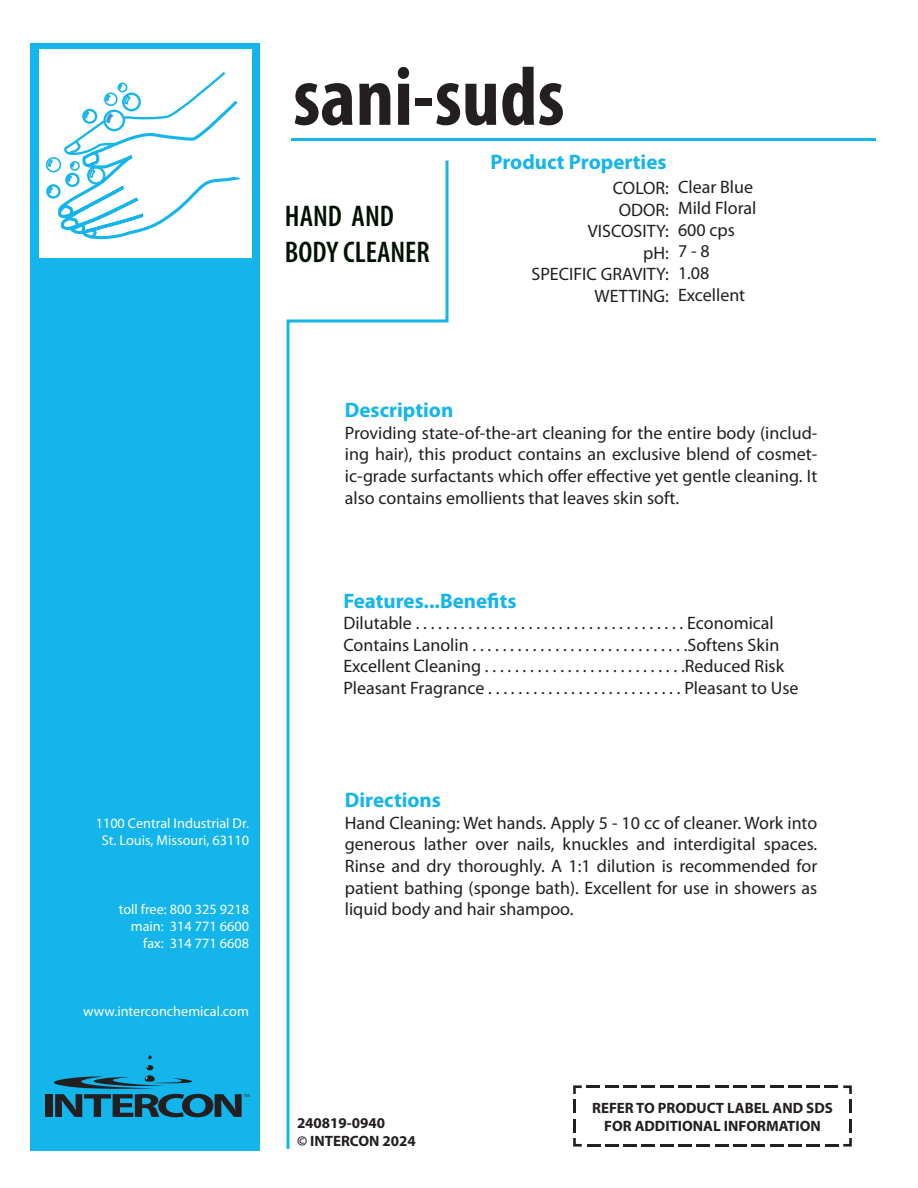
<style>
.page{position:relative;width:918px;height:1188px;background:#fff}
.page>*{position:absolute;margin:0;border:0;box-sizing:border-box;transform-origin:0 0}
.t1{font:700 condensed 84px "Myriad Pro";color:#231f20}
.t2{font:600 condensed 30px/36px "Myriad Pro";color:#001200}
.t3{font:700 21px "Myriad Pro";color:#13b5ea}
.t4{font:18px/21.6px "Myriad Pro";color:#231f20;text-align:justify}
.t5{font:700 15px/18px "Myriad Pro";color:#231f20}
.t6{font:14.25px/17.1px "Myriad Pro";color:#fff;text-align:center}
</style>
<div class="page">
<div style="left:30px;top:43px;width:229px;height:1107px;background:#13b5ea"></div>
<div style="left:39px;top:49px;width:213px;height:209px;background:#fff"></div>
<hr style="left:291px;top:138px;width:585px;height:3px;background:#13b5ea">
<hr style="left:573px;top:1119px;width:3px;height:14px;background:#231f20">
<hr style="left:573px;top:1099px;width:3px;height:14px;background:#231f20">
<svg style="left:624px;top:1085px;width:49px;height:3px"></svg>
<hr style="left:678px;top:1085px;width:14px;height:3px;background:#231f20">
<svg style="left:697px;top:1085px;width:49px;height:3px"></svg>
<svg style="left:752px;top:1085px;width:49px;height:3px"></svg>
<hr style="left:849px;top:1099px;width:3px;height:14px;background:#231f20">
<hr style="left:849px;top:1119px;width:3px;height:14px;background:#231f20">
<svg style="left:752px;top:1144px;width:49px;height:3px"></svg>
<hr style="left:733px;top:1144px;width:14px;height:3px;background:#231f20">
<svg style="left:679px;top:1144px;width:49px;height:3px"></svg>
<svg style="left:624px;top:1144px;width:49px;height:3px"></svg>
<svg style="left:573px;top:1085px;width:45px;height:9px"></svg>
<svg style="left:807px;top:1085px;width:45px;height:9px"></svg>
<svg style="left:807px;top:1138px;width:45px;height:9px"></svg>
<svg style="left:573px;top:1138px;width:45px;height:9px"></svg>
<svg style="left:148px;top:1055px;width:4px;height:4px"></svg>
<svg style="left:45px;top:1065px;width:204px;height:52px"></svg>
<svg style="left:286px;top:160px;width:163px;height:989px"></svg>
<div style="left:46px;top:157px;width:15px;height:15px;border:2px solid #13b5ea;border-radius:50%"></div>
<div style="left:46px;top:184px;width:15px;height:15px;border:2px solid #13b5ea;border-radius:50%"></div>
<svg style="left:48px;top:72px;width:192px;height:168px"></svg>
<h1 class="t1" style="left:293px;top:51px;width:273px">sani-suds</h1>
<h2 class="t2" style="left:285px;top:199px;width:146px">HAND AND<br>BODY CLEANER</h2>
<p class="t3" style="left:490px;top:150px;width:178px">Product Properties</p>
<p class="t4" style="left:531px;top:178px;width:139px;text-align:right">COLOR:<br>ODOR:<br>VISCOSITY:<br>pH:<br>SPECIFIC GRAVITY:<br>WETTING:</p>
<p class="t4" style="left:678px;top:176px;width:80px;text-align:left">Clear Blue<br>Mild Floral<br>600 cps<br>7 - 8<br>1.08<br>Excellent</p>
<p class="t6" style="left:96px;top:815px;width:155px">1100 Central Industrial Dr.<br>St. Louis, Missouri, 63110</p>
<p class="t6" style="left:119px;top:901px;width:132px;text-align:right">toll free: 800 325 9218 main: 314 771 6600 fax: 314 771 6608</p>
<p class="t6" style="left:83px;top:1003px;width:167px">www.interconchemical.com</p>
<p class="t3" style="left:345px;top:398px;width:110px">Description</p>
<p class="t4" style="left:345px;top:422px;width:474px">Providing state-of-the-art cleaning for the entire body (includ&shy;ing hair), this product contains an exclusive blend of cosmet&shy;ic-grade surfactants which offer effective yet gentle cleaning. It also contains emollients that leaves skin soft.</p>
<p class="t3" style="left:343px;top:589px;width:175px">Features...Benefits</p>
<p class="t4" style="left:343px;top:613px;width:457px;text-align:left">Dilutable . . . . . . . . . . . . . . . . . . . . . . . . . . . . . . . . . . . . Economical Contains Lanolin . . . . . . . . . . . . . . . . . . . . . . . . . . . . .Softens Skin Excellent Cleaning . . . . . . . . . . . . . . . . . . . . . . . . . . .Reduced Risk Pleasant Fragrance . . . . . . . . . . . . . . . . . . . . . . . . . . Pleasant to Use</p>
<p class="t3" style="left:345px;top:788px;width:98px">Directions</p>
<p class="t4" style="left:345px;top:812px;width:474px">Hand Cleaning: Wet hands. Apply 5 - 10 cc of cleaner. Work into generous lather over nails, knuckles and interdigital spaces.<br>Rinse and dry thoroughly. A 1:1 dilution is recommended for patient bathing (sponge bath). Excellent for use in showers as liquid body and hair shampoo.</p>
<p class="t5" style="left:297px;top:1114px;width:120px">240819-0940<br>© INTERCON 2024</p>
<p class="t5" style="left:592px;top:1099px;width:242px;text-align:center">REFER TO PRODUCT LABEL AND SDS<br>FOR ADDITIONAL INFORMATION</p>
</div>
